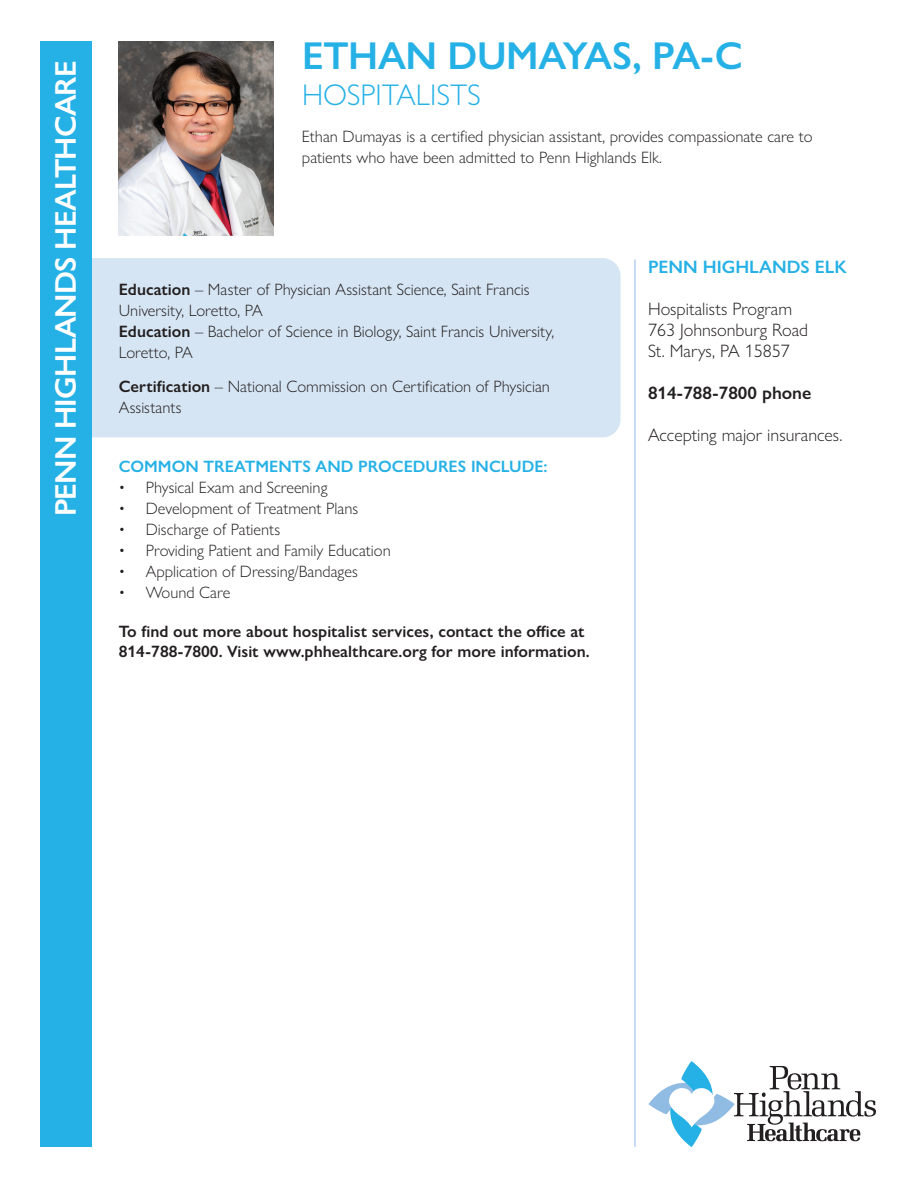
<style>
.page{position:relative;width:918px;height:1188px;background:#fff}
.page>*{position:absolute;margin:0;border:0;box-sizing:border-box;transform-origin:0 0}
.t1{font:600 39px "Gill Sans Nova";letter-spacing:-.01em;color:#26b1e6}
.t2{font:600 30px "Gill Sans Nova";letter-spacing:-.025em;color:#fff}
.t3{font:300 30px "Gill Sans Nova";color:#26b1e6}
.t4{font:300 18px/21px "Gill Sans Nova";color:#231f20}
.t5{font:600 18px "Gill Sans Nova";color:#231f20}
.t6{font:600 18px "Gill Sans Nova";color:#26b1e6}
.t7{font:300 16.5px/21px "Gill Sans Nova";color:#231f20}
.t8{font:600 16.5px/19.5px "Gill Sans Nova";color:#231f20}
.t9{font:600 16.5px "Gill Sans Nova";color:#26b1e6}
.s1{font-weight:600}
</style>
<div class="page">
<img style="left:119px;top:41px;width:154px;height:194px">
<div style="left:59px;top:258px;width:562px;height:179px;background:#d6e5f4;border-radius:18px"></div>
<div style="left:41px;top:41px;width:51px;height:1106px;background:#26b1e6"></div>
<hr style="left:635px;top:260px;width:1px;height:887px;background:#90bce4">
<svg style="left:648px;top:1061px;width:228px;height:86px"></svg>
<h2 class="t2" style="left:47px;top:516px;width:457px;rotate:-90deg">PENN HIGHLANDS HEALTHCARE</h2>
<h1 class="t1" style="left:302px;top:32px;width:442px">ETHAN DUMAYAS, PA-C</h1>
<h2 class="t3" style="left:302px;top:77px;width:180px">HOSPITALISTS</h2>
<p class="t7" style="left:302px;top:125px;width:512px">Ethan Dumayas is a certified physician assistant, provides compassionate care to patients who have been admitted to Penn Highlands Elk.</p>
<p class="t7" style="left:119px;top:278px;width:437px"><span class="s1">Education</span> – Master of Physician Assistant Science, Saint Francis University, Loretto, PA<br><span class="s1">Education</span> – Bachelor of Science in Biology, Saint Francis University, Loretto, PA</p>
<p class="t7" style="left:119px;top:376px;width:433px"><span class="s1">Certification</span> – National Commission on Certification of Physician<br>Assistants</p>
<p class="t9" style="left:119px;top:456px;width:430px">COMMON TREATMENTS AND PROCEDURES INCLUDE:</p>
<p class="t7" style="left:119px;top:477px;width:210px">• Physical Exam and Screening</p>
<p class="t7" style="left:119px;top:498px;width:241px">• Development of Treatment Plans</p>
<p class="t7" style="left:119px;top:519px;width:163px">• Discharge of Patients</p>
<p class="t7" style="left:119px;top:540px;width:274px">• Providing Patient and Family Education</p>
<p class="t7" style="left:119px;top:561px;width:241px">• Application of Dressing/Bandages</p>
<p class="t7" style="left:119px;top:582px;width:113px">• Wound Care</p>
<p class="t8" style="left:119px;top:622px;width:472px">To find out more about hospitalist services, contact the office at<br>814-788-7800. Visit www.phhealthcare.org for more information.</p>
<p class="t6" style="left:648px;top:255px;width:200px">PENN HIGHLANDS ELK</p>
<p class="t4" style="left:648px;top:298px;width:162px">Hospitalists Program<br>763 Johnsonburg Road<br>St. Marys, PA 15857</p>
<p class="t5" style="left:648px;top:381px;width:165px">814-788-7800 phone</p>
<p class="t4" style="left:648px;top:424px;width:196px">Accepting major insurances.</p>
</div>
